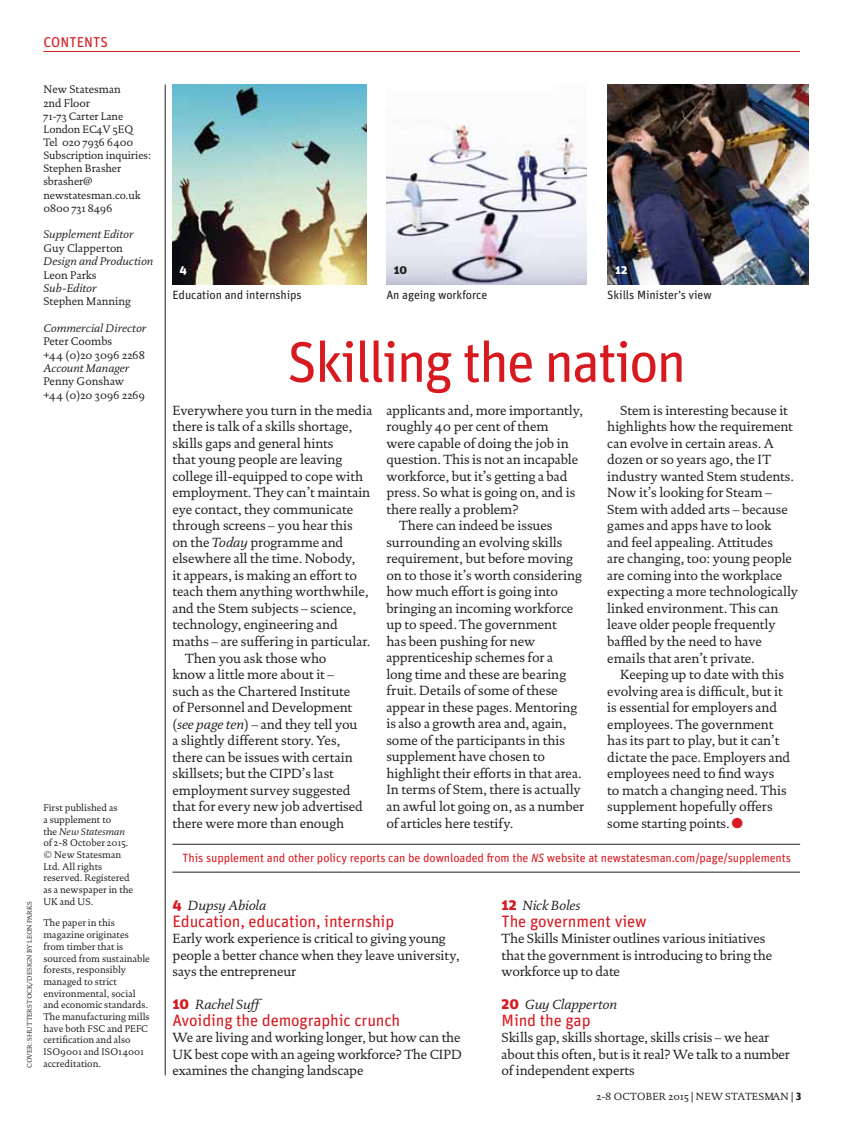
<style>
.page{position:relative;width:852px;height:1128px;background:#fff}
.page>*{position:absolute;margin:0;border:0;box-sizing:border-box;transform-origin:0 0}
.t1{font:57px "Unit OT";letter-spacing:-.04em;color:#d71920}
.t2{font:16.5px "Unit OT";letter-spacing:-.01em;color:#d71920}
.t3{font:14.25px "Unit OT";letter-spacing:.005em;color:#d71920}
.t4{font:13.5px/16.5px "DTL Documenta ST";letter-spacing:-.005em;color:#231f20}
.t5{font:italic 13.5px "DTL Documenta ST";letter-spacing:-.01em;color:#231f20}
.t6{font:12px "Unit OT";letter-spacing:-.01em;color:#d71920}
.t7{font:12px "Unit OT";letter-spacing:-.01em;color:#231f20}
.t8{font:900 12px "Unit OT";color:#fff}
.t9{font:900 12px "Unit OT";color:#231f20}
.t10{font:11.25px/13.4px "DTL Documenta ST";color:#231f20}
.t11{font:italic 11.25px "DTL Documenta ST";color:#231f20}
.t12{font:10.95px/13.2px "DTL Documenta ST";letter-spacing:-.005em;color:#231f20}
.t13{font:10.5px "DTL Documenta ST";color:#231f20}
.t14{font:9.75px/11.7px "DTL Documenta ST";color:#231f20}
.t15{font:6.75px "DTL Documenta ST";letter-spacing:-.005em;color:#231f20}
.s1{font-style:italic}
.s2{color:#d71920}
.s3{font-family:"Unit OT";font-weight:900;font-style:normal;font-size:15px;color:#d71920}
.s4{font-family:"Unit Slab Pro";font-weight:900}
</style>
<div class="page">
<hr style="left:43px;top:51px;width:756px;height:1px;background:#d71920">
<hr style="left:165px;top:85px;width:1px;height:990px;background:#231f20">
<hr style="left:172px;top:843px;width:627px;height:1px;background:#231f20">
<hr style="left:172px;top:871px;width:627px;height:1px;background:#231f20">
<img style="left:172px;top:85px;width:194px;height:199px">
<img style="left:607px;top:84px;width:200px;height:200px">
<img style="left:386px;top:124px;width:200px;height:160px">
<p class="t3" style="left:43px;top:37px;width:66px">CONTENTS</p>
<p class="t10" style="left:43px;top:83px;width:79px">New Statesman<br>2nd Floor</p>
<p class="t12" style="left:43px;top:110px;width:109px">71-73 Carter Lane<br>London EC4V 5EQ<br>Tel 020 7936 6400<br>Subscription inquiries:<br>Stephen Brasher sbrasher@ newstatesman.co.uk<br>0800 731 8496</p>
<p class="t11" style="left:43px;top:230px;width:92px">Supplement Editor</p>
<p class="t10" style="left:43px;top:242px;width:81px">Guy Clapperton</p>
<p class="t11" style="left:43px;top:256px;width:111px">Design and Production</p>
<p class="t10" style="left:43px;top:269px;width:55px">Leon Parks</p>
<p class="t11" style="left:43px;top:283px;width:55px">Sub-Editor</p>
<p class="t10" style="left:43px;top:295px;width:89px">Stephen Manning</p>
<p class="t11" style="left:43px;top:323px;width:104px">Commercial Director</p>
<p class="t10" style="left:43px;top:335px;width:103px">Peter Coombs<br>+44 (0)20 3096 2268</p>
<p class="t11" style="left:43px;top:363px;width:88px">Account Manager</p>
<p class="t10" style="left:43px;top:376px;width:103px">Penny Gonshaw +44 (0)20 3096 2269</p>
<p class="t15" style="left:27px;top:1067px;width:168px;rotate:-90deg">COVER: SHUTTERSTOCK/DESIGN BY LEON PARKS</p>
<p class="t14" style="left:43px;top:802px;width:91px">First published as<br>a supplement to<br>the <span class="s1">New Statesman </span>of 2-8 October 2015. © New Statesman<br>Ltd. All rights reserved. Registered as a newspaper in the<br>UK and US.</p>
<p class="t14" style="left:43px;top:917px;width:108px">The paper in this magazine originates from timber that is sourced from sustainable forests, responsibly managed to strict environmental, social and economic standards.<br>The manufacturing mills have both FSC and PEFC certification and also<br>ISO9001 and ISO14001 accreditation.</p>
<p class="t8" style="left:179px;top:266px;width:9px">4</p>
<p class="t9" style="left:393px;top:265px;width:15px">10</p>
<p class="t8" style="left:615px;top:265px;width:14px">12</p>
<p class="t7" style="left:386px;top:290px;width:102px">An ageing workforce</p>
<p class="t7" style="left:172px;top:290px;width:131px">Education and internships</p>
<p class="t7" style="left:607px;top:290px;width:106px">Skills Minister’s view</p>
<h1 class="t1" style="left:287px;top:341px;width:400px">Skilling the nation</h1>
<p class="t4" style="left:172px;top:403px;width:201px">Everywhere you turn in the media</p>
<p class="t4" style="left:172px;top:419px;width:181px">there is talk of a skills shortage,</p>
<p class="t4" style="left:172px;top:436px;width:162px">skills gaps and general hints</p>
<p class="t4" style="left:172px;top:452px;width:171px">that young people are leaving</p>
<p class="t4" style="left:172px;top:469px;width:192px">college ill-equipped to cope with</p>
<p class="t4" style="left:172px;top:485px;width:199px">employment. They can’t maintain</p>
<p class="t4" style="left:172px;top:502px;width:182px">eye contact, they communicate</p>
<p class="t4" style="left:172px;top:518px;width:182px">through screens – you hear this</p>
<p class="t4" style="left:172px;top:535px;width:172px">on the <span class="s1">Today</span> programme and</p>
<p class="t4" style="left:172px;top:551px;width:184px">elsewhere all the time. Nobody,</p>
<p class="t4" style="left:172px;top:568px;width:186px">it appears, is making an effort to</p>
<p class="t4" style="left:172px;top:584px;width:197px">teach them anything worthwhile,</p>
<p class="t4" style="left:172px;top:601px;width:185px">and the Stem subjects – science,</p>
<p class="t4" style="left:172px;top:617px;width:167px">technology, engineering and</p>
<p class="t4" style="left:172px;top:634px;width:199px">maths – are suffering in particular.</p>
<p class="t4" style="left:185px;top:650px;width:143px">Then you ask those who</p>
<p class="t4" style="left:172px;top:667px;width:163px">know a little more about it –</p>
<p class="t4" style="left:172px;top:683px;width:179px">such as the Chartered Institute</p>
<p class="t4" style="left:172px;top:700px;width:181px">of Personnel and Development</p>
<p class="t4" style="left:172px;top:716px;width:186px">(<span class="s1">see page ten</span>) – and they tell you</p>
<p class="t4" style="left:172px;top:733px;width:169px">a slightly different story. Yes,</p>
<p class="t4" style="left:172px;top:749px;width:182px">there can be issues with certain</p>
<p class="t4" style="left:172px;top:766px;width:163px">skillsets; but the CIPD’s last</p>
<p class="t4" style="left:172px;top:782px;width:179px">employment survey suggested</p>
<p class="t4" style="left:172px;top:799px;width:192px">that for every new job advertised</p>
<p class="t4" style="left:172px;top:815px;width:173px">there were more than enough</p>
<p class="t4" style="left:386px;top:403px;width:198px">applicants and, more importantly,</p>
<p class="t4" style="left:386px;top:419px;width:164px">roughly 40 per cent of them</p>
<p class="t4" style="left:386px;top:436px;width:184px">were capable of doing the job in</p>
<p class="t4" style="left:386px;top:452px;width:193px">question. This is not an incapable</p>
<p class="t4" style="left:386px;top:469px;width:182px">workforce, but it’s getting a bad</p>
<p class="t4" style="left:386px;top:485px;width:190px">press. So what is going on, and is</p>
<p class="t4" style="left:386px;top:502px;width:134px">there really a problem?</p>
<p class="t4" style="left:399px;top:518px;width:155px">There can indeed be issues</p>
<p class="t4" style="left:386px;top:535px;width:177px">surrounding an evolving skills</p>
<p class="t4" style="left:386px;top:551px;width:188px">requirement, but before moving</p>
<p class="t4" style="left:386px;top:568px;width:197px">on to those it’s worth considering</p>
<p class="t4" style="left:386px;top:584px;width:173px">how much effort is going into</p>
<p class="t4" style="left:386px;top:601px;width:188px">bringing an incoming workforce</p>
<p class="t4" style="left:386px;top:617px;width:172px">up to speed. The government</p>
<p class="t4" style="left:386px;top:634px;width:150px">has been pushing for new</p>
<p class="t4" style="left:386px;top:650px;width:168px">apprenticeship schemes for a</p>
<p class="t4" style="left:386px;top:667px;width:181px">long time and these are bearing</p>
<p class="t4" style="left:386px;top:683px;width:173px">fruit. Details of some of these</p>
<p class="t4" style="left:386px;top:700px;width:192px">appear in these pages. Mentoring</p>
<p class="t4" style="left:386px;top:716px;width:182px">is also a growth area and, again,</p>
<p class="t4" style="left:386px;top:733px;width:180px">some of the participants in this</p>
<p class="t4" style="left:386px;top:749px;width:160px">supplement have chosen to</p>
<p class="t4" style="left:386px;top:766px;width:196px">highlight their efforts in that area.</p>
<p class="t4" style="left:386px;top:782px;width:196px">In terms of Stem, there is actually</p>
<p class="t4" style="left:386px;top:799px;width:199px">an awful lot going on, as a number</p>
<p class="t4" style="left:386px;top:815px;width:128px">of articles here testify.</p>
<p class="t4" style="left:607px;top:403px;width:192px;text-indent:13px">Stem is interesting because it highlights how the requirement can evolve in certain areas. A dozen or so years ago, the IT industry wanted Stem students.<br>Now it’s looking for Steam –<br>Stem with added arts – because games and apps have to look<br>and feel appealing. Attitudes<br>are changing, too: young people are coming into the workplace expecting a more technologically linked environment. This can leave older people frequently baffled by the need to have emails that aren’t private.</p>
<p class="t4" style="left:607px;top:667px;width:184px;text-indent:13px">Keeping up to date with this evolving area is difficult, but it is essential for employers and employees. The government has its part to play, but it can’t dictate the pace. Employers and employees need to find ways<br>to match a changing need. This supplement hopefully offers some starting points. <span class="s2">●</span></p>
<p class="t6" style="left:182px;top:853px;width:609px">This supplement and other policy reports can be downloaded from the <span class="s1">NS</span> website at newstatesman.com/page/supplements</p>
<p class="t5" style="left:172px;top:899px;width:95px"><span class="s3">4</span> Dupsy Abiola</p>
<p class="t2" style="left:172px;top:914px;width:223px">Education, education, internship</p>
<p class="t4" style="left:172px;top:931px;width:288px">Early work experience is critical to giving young people a better chance when they leave university, says the entrepreneur</p>
<p class="t5" style="left:172px;top:998px;width:88px"><span class="s3">10</span> Rachel Suff</p>
<p class="t2" style="left:172px;top:1013px;width:229px">Avoiding the demographic crunch</p>
<p class="t4" style="left:172px;top:1030px;width:291px;text-align:justify">We are living and working longer, but how can the UK best cope with an ageing workforce? The CIPD examines the changing landscape</p>
<p class="t5" style="left:501px;top:899px;width:80px"><span class="s3">12</span> Nick Boles</p>
<p class="t2" style="left:501px;top:914px;width:146px">The government view</p>
<p class="t4" style="left:501px;top:931px;width:272px">The Skills Minister outlines various initiatives that the government is introducing to bring the workforce up to date</p>
<p class="t5" style="left:501px;top:998px;width:117px"><span class="s3">20</span> Guy Clapperton</p>
<p class="t2" style="left:501px;top:1013px;width:90px">Mind the gap</p>
<p class="t4" style="left:501px;top:1030px;width:290px">Skills gap, skills shortage, skills crisis – we hear about this often, but is it real? We talk to a number of independent experts</p>
<p class="t13" style="left:596px;top:1091px;width:206px">2-8 OCTOBER 2015 | NEW STATESMAN | <span class="s4">3</span></p>
</div>
